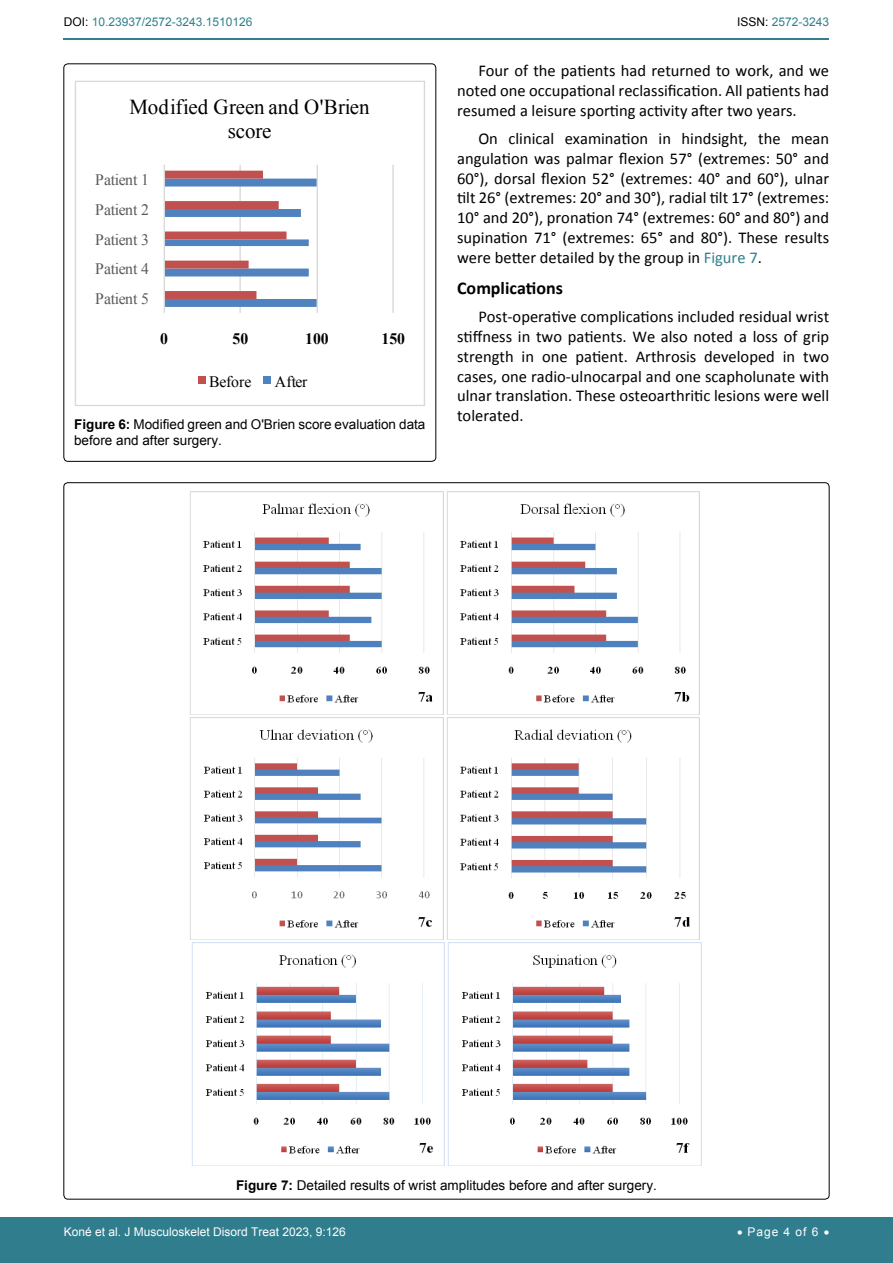
<style>
.page{position:relative;width:893px;height:1263px;background:#fff}
.page>*{position:absolute;margin:0;border:0;box-sizing:border-box;transform-origin:0 0}
.t1{font:21.3px/23.9px "Times New Roman";letter-spacing:-.005em;color:#010101;text-align:center}
.t2{font:700 18px "Calibri";color:#000}
.t3{font:16.5px/19.8px "Calibri";color:#000;text-align:justify}
.t4{font:15.9px "Times New Roman";letter-spacing:-.025em;color:#5a5a5a}
.t5{font:15.9px "Times New Roman";color:#010101}
.t6{font:700 15.9px "Times New Roman";color:#010101}
.t7{font:13.5px/16.2px "Arial";color:#000}
.t8{font:12px "Arial";color:#fff}
.t9{font:12px "Arial";color:#30808d}
.s1{color:#000}
.s2{font-weight:700}
.s3{color:#30808d}
</style>
<div class="page">
<div style="left:0;top:1217px;width:893px;height:46px;background:#307d8d"></div>
<hr style="left:64px;top:38px;width:765px;height:2px;background:#30808d">
<div style="left:64px;top:64px;width:372px;height:397px;border:1px solid #000;border-radius:4px"></div>
<hr style="left:392px;top:165px;width:2px;height:148px;background:#d9d9d8">
<hr style="left:317px;top:165px;width:1px;height:148px;background:#d9d9d8">
<hr style="left:239px;top:165px;width:2px;height:148px;background:#d9d9d8">
<svg style="left:165px;top:171px;width:152px;height:136px"></svg>
<hr style="left:164px;top:165px;width:1px;height:148px;background:#d9d9d8">
<div style="left:198px;top:376px;width:7px;height:8px;background:#c1514f"></div>
<div style="left:263px;top:376px;width:8px;height:8px;background:#4f82be"></div>
<div style="left:75px;top:81px;width:350px;height:325px;border:1px solid #d9d9d8"></div>
<img style="left:190px;top:492px;width:253px;height:222px">
<img style="left:447px;top:492px;width:253px;height:222px">
<img style="left:190px;top:717px;width:253px;height:223px">
<img style="left:447px;top:717px;width:253px;height:223px">
<img style="left:192px;top:943px;width:252px;height:222px">
<img style="left:448px;top:943px;width:253px;height:222px">
<p class="t9" style="left:64px;top:14px;width:190px"><span class="s1">DOI:</span> 10.23937/2572-3243.1510126</p>
<p class="t9" style="left:737px;top:14px;width:94px"><span class="s1">ISSN:</span> 2572-3243</p>
<p class="t1" style="left:130px;top:95px;width:242px">Modified Green and O'Brien score</p>
<p class="t4" style="left:95px;top:169px;width:55px">Patient 1</p>
<p class="t4" style="left:95px;top:199px;width:55px">Patient 2</p>
<p class="t4" style="left:95px;top:229px;width:55px">Patient 3</p>
<p class="t4" style="left:95px;top:258px;width:55px">Patient 4</p>
<p class="t4" style="left:95px;top:288px;width:55px">Patient 5</p>
<p class="t6" style="left:160px;top:328px;width:9px">0</p>
<p class="t6" style="left:233px;top:328px;width:17px">50</p>
<p class="t6" style="left:305px;top:328px;width:25px">100</p>
<p class="t6" style="left:382px;top:328px;width:25px">150</p>
<p class="t5" style="left:209px;top:371px;width:44px">Before</p>
<p class="t5" style="left:275px;top:371px;width:34px">After</p>
<p class="t7" style="left:74px;top:416px;width:353px"><span class="s2">Figure 6:</span> Modified green and O'Brien score evaluation data before and after surgery.</p>
<p class="t3" style="left:457px;top:61px;width:374px;text-indent:21px">Four of the patients had returned to work, and we noted one occupational reclassification. All patients had resumed a leisure sporting activity after two years.</p>
<p class="t3" style="left:457px;top:129px;width:374px;text-indent:21px">On clinical examination in hindsight, the mean angulation was palmar flexion 57° (extremes: 50° and 60°), dorsal flexion 52° (extremes: 40° and 60°), ulnar tilt 26° (extremes: 20° and 30°), radial tilt 17° (extremes:<br>10° and 20°), pronation 74° (extremes: 60° and 80°) and supination 71° (extremes: 65° and 80°). These results were better detailed by the group in <span class="s3">Figure 7</span>.</p>
<p class="t2" style="left:457px;top:276px;width:107px">Complications</p>
<p class="t3" style="left:457px;top:307px;width:374px;text-indent:21px">Post-operative complications included residual wrist stiffness in two patients. We also noted a loss of grip strength in one patient. Arthrosis developed in two cases, one radio-ulnocarpal and one scapholunate with ulnar translation. These osteoarthritic lesions were well tolerated.</p>
<p class="t7" style="left:236px;top:1177px;width:422px"><span class="s2">Figure 7:</span> Detailed results of wrist amplitudes before and after surgery.</p>
<p class="t8" style="left:64px;top:1223px;width:284px">Koné et al. J Musculoskelet Disord Treat 2023, 9:126</p>
<p class="t8" style="left:737px;top:1223px;width:94px">• Page 4 of 6 •</p>
</div>
